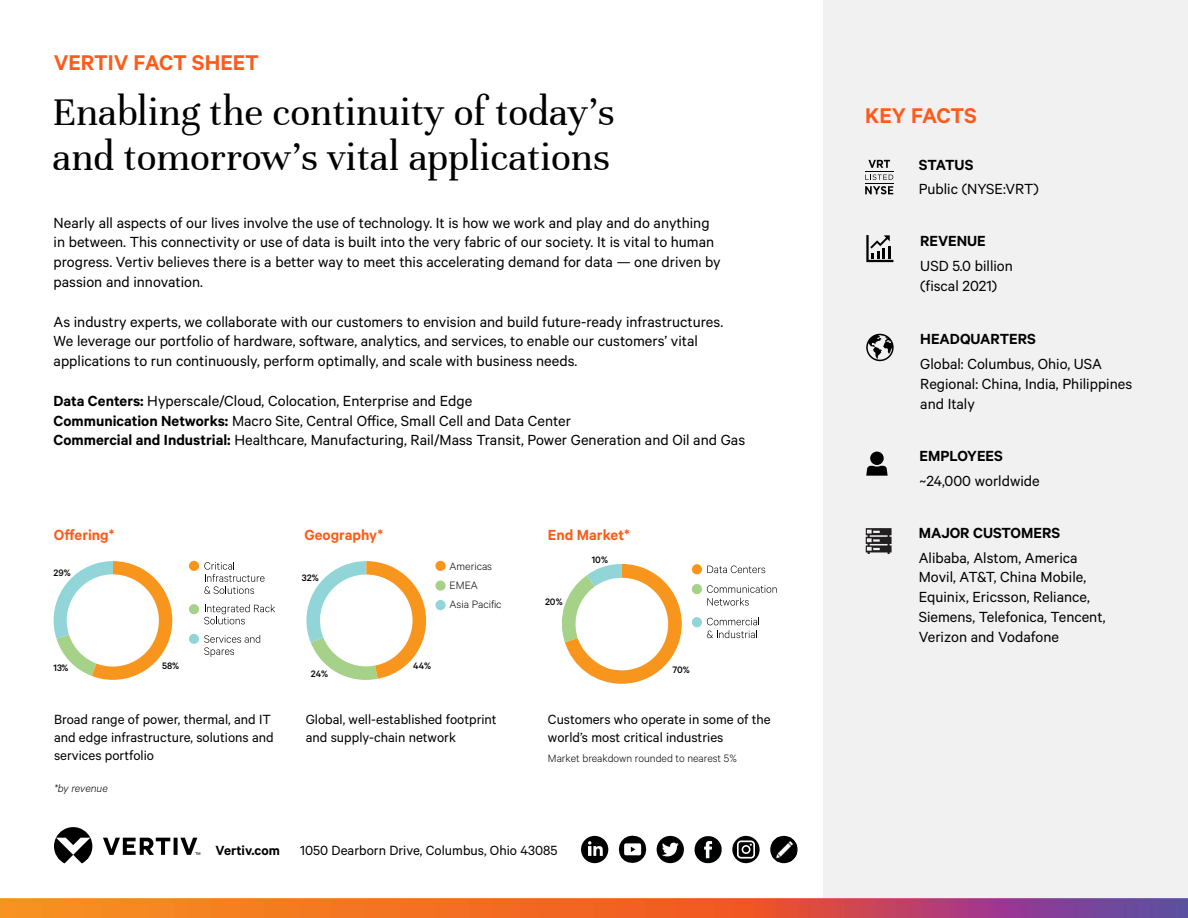
<style>
.page{position:relative;width:1188px;height:918px;background:#fff}
.page>*{position:absolute;margin:0;border:0;box-sizing:border-box;transform-origin:0 0}
.t1{font:42px/45px "Unna";color:#000}
.t2{font:600 24px "Calibre";color:#fe5b1b}
.t3{font:16.5px/19.8px "Calibre";color:#000}
.t4{font:600 16.5px "Calibre";color:#000}
.t5{font:600 16.5px "Calibre";color:#fe5b1b}
.t6{font:15px/18px "Calibre";color:#000}
.t7{font:600 15px "Calibre";color:#000}
.t8{font:300 12px "Calibre";color:#000}
.t9{font:300 12px/19.2px "Calibre";color:#000101}
.t10{font:italic 300 12px "Calibre";letter-spacing:-.005em;color:#000}
.t11{font:500 10.5px "Calibre";color:#000101}
.s1{font-weight:600}
</style>
<div class="page">
<div style="left:823px;top:0;width:365px;height:918px;background:#f1f1f2"></div>
<svg style="left:54px;top:827px;width:146px;height:36px"></svg>
<svg style="left:866px;top:334px;width:28px;height:27px"></svg>
<svg style="left:866px;top:235px;width:27px;height:27px"></svg>
<svg style="left:866px;top:528px;width:26px;height:26px"></svg>
<svg style="left:866px;top:452px;width:22px;height:24px"></svg>
<svg style="left:865px;top:160px;width:28px;height:34px"></svg>
<svg style="left:53px;top:561px;width:119px;height:119px"></svg>
<svg style="left:204px;top:562px;width:61px;height:32px"></svg>
<svg style="left:204px;top:604px;width:71px;height:20px"></svg>
<svg style="left:204px;top:635px;width:56px;height:22px"></svg>
<div style="left:189px;top:561px;width:10px;height:10px;background:#f8951d;border-radius:50%"></div>
<div style="left:189px;top:604px;width:10px;height:10px;background:#a5d288;border-radius:50%"></div>
<div style="left:189px;top:634px;width:10px;height:10px;background:#92d5d8;border-radius:50%"></div>
<img style="left:0;top:899px;width:1188px;height:19px">
<svg style="left:581px;top:836px;width:27px;height:27px"></svg>
<svg style="left:619px;top:836px;width:27px;height:27px"></svg>
<svg style="left:657px;top:836px;width:27px;height:27px"></svg>
<svg style="left:695px;top:836px;width:27px;height:27px"></svg>
<svg style="left:732px;top:836px;width:28px;height:27px"></svg>
<svg style="left:770px;top:836px;width:28px;height:27px"></svg>
<div style="left:772px;top:838px;width:24px;height:23px;background:#000;border-radius:50%"></div>
<img style="left:773px;top:837px;width:24px;height:25px">
<img style="left:773px;top:838px;width:23px;height:23px">
<svg style="left:306px;top:561px;width:120px;height:119px"></svg>
<div style="left:320px;top:575px;width:93px;height:91px;background:#fff;border-radius:50%"></div>
<div style="left:435px;top:561px;width:11px;height:10px;background:#f8951d;border-radius:50%"></div>
<div style="left:435px;top:581px;width:11px;height:10px;background:#a5d288;border-radius:50%"></div>
<div style="left:435px;top:600px;width:11px;height:10px;background:#92d5d8;border-radius:50%"></div>
<svg style="left:707px;top:566px;width:58px;height:7px"></svg>
<svg style="left:707px;top:585px;width:70px;height:21px"></svg>
<svg style="left:707px;top:617px;width:52px;height:21px"></svg>
<svg style="left:562px;top:564px;width:120px;height:120px"></svg>
<div style="left:692px;top:564px;width:10px;height:10px;background:#f8951d;border-radius:50%"></div>
<div style="left:692px;top:584px;width:10px;height:10px;background:#a5d288;border-radius:50%"></div>
<div style="left:692px;top:617px;width:10px;height:10px;background:#92d5d8;border-radius:50%"></div>
<h2 class="t2" style="left:54px;top:48px;width:207px">VERTIV FACT SHEET</h2>
<h1 class="t1" style="left:52px;top:89px;width:564px">Enabling the continuity of today’s and tomorrow’s vital applications</h1>
<p class="t3" style="left:54px;top:212px;width:669px">Nearly all aspects of our lives involve the use of technology. It is how we work and play and do anything in between. This connectivity or use of data is built into the very fabric of our society. It is vital to human progress. Vertiv believes there is a better way to meet this accelerating demand for data — one driven by passion and innovation.</p>
<p class="t3" style="left:54px;top:311px;width:671px">As industry experts, we collaborate with our customers to envision and build future-ready infrastructures.<br>We leverage our portfolio of hardware, software, analytics, and services, to enable our customers’ vital applications to run continuously, perform optimally, and scale with business needs.</p>
<p class="t3" style="left:54px;top:390px;width:693px"><span class="s1">Data Centers:</span> Hyperscale/Cloud, Colocation, Enterprise and Edge<br><span class="s1">Communication Networks:</span> Macro Site, Central Office, Small Cell and Data Center<br><span class="s1">Commercial and Industrial:</span> Healthcare, Manufacturing, Rail/Mass Transit, Power Generation and Oil and Gas</p>
<p class="t5" style="left:54px;top:525px;width:62px">Offering*</p>
<p class="t5" style="left:304px;top:525px;width:80px">Geography*</p>
<p class="t5" style="left:548px;top:525px;width:84px">End Market*</p>
<p class="t11" style="left:54px;top:567px;width:19px">29%</p>
<p class="t11" style="left:302px;top:571px;width:18px">32%</p>
<p class="t9" style="left:450px;top:556px;width:53px">Americas<br>EMEA<br>Asia Pacific</p>
<p class="t11" style="left:545px;top:595px;width:19px">20%</p>
<p class="t11" style="left:592px;top:554px;width:18px">10%</p>
<p class="t11" style="left:54px;top:661px;width:16px">13%</p>
<p class="t11" style="left:162px;top:659px;width:19px">58%</p>
<p class="t11" style="left:311px;top:667px;width:19px">24%</p>
<p class="t11" style="left:413px;top:659px;width:19px">44%</p>
<p class="t11" style="left:672px;top:663px;width:19px">70%</p>
<p class="t6" style="left:54px;top:710px;width:221px">Broad range of power, thermal, and IT and edge infrastructure, solutions and services portfolio</p>
<p class="t6" style="left:306px;top:710px;width:192px">Global, well-established footprint and supply-chain network</p>
<p class="t6" style="left:548px;top:710px;width:224px">Customers who operate in some of the world’s most critical industries</p>
<p class="t8" style="left:548px;top:751px;width:190px">Market breakdown rounded to nearest 5%</p>
<p class="t10" style="left:54px;top:781px;width:55px">*by revenue</p>
<p class="t7" style="left:216px;top:842px;width:66px">Vertiv.com</p>
<p class="t6" style="left:300px;top:841px;width:259px">1050 Dearborn Drive, Columbus, Ohio 43085</p>
<h2 class="t2" style="left:865px;top:101px;width:113px">KEY FACTS</h2>
<p class="t4" style="left:919px;top:155px;width:56px">STATUS</p>
<p class="t3" style="left:919px;top:179px;width:122px">Public (NYSE:VRT)</p>
<p class="t4" style="left:920px;top:231px;width:67px">REVENUE</p>
<p class="t3" style="left:920px;top:256px;width:94px">USD 5.0 billion (fiscal 2021)</p>
<p class="t4" style="left:920px;top:329px;width:117px">HEADQUARTERS</p>
<p class="t3" style="left:920px;top:353px;width:213px">Global: Columbus, Ohio, USA<br>Regional: China, India, Philippines and Italy</p>
<p class="t4" style="left:920px;top:446px;width:85px">EMPLOYEES</p>
<p class="t3" style="left:920px;top:470px;width:122px">~24,000 worldwide</p>
<p class="t4" style="left:919px;top:523px;width:143px">MAJOR CUSTOMERS</p>
<p class="t3" style="left:919px;top:547px;width:188px">Alibaba, Alstom, America<br>Movil, AT&amp;T, China Mobile,<br>Equinix, Ericsson, Reliance,<br>Siemens, Telefonica, Tencent,<br>Verizon and Vodafone</p>
</div>
